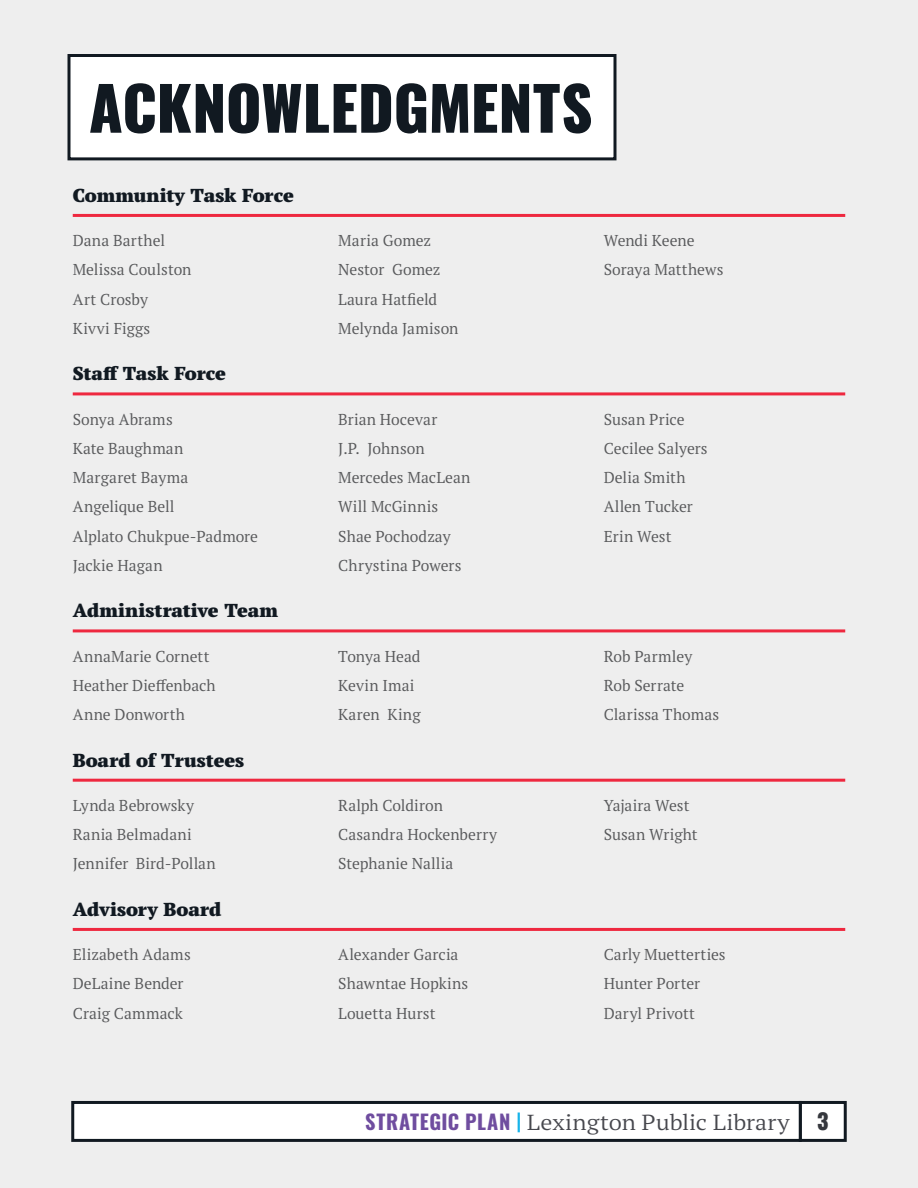
<style>
.page{position:relative;width:918px;height:1188px;background:#eee}
.page>*{position:absolute;margin:0;border:0;box-sizing:border-box;transform-origin:0 0}
.t1{font:800 60.15px "Oswald";letter-spacing:-.005em;color:#111921}
.t2{font:expanded 21.75px "PT Serif Pro";color:#46474d}
.t3{font:800 21.75px "Oswald";color:#35373d}
.t4{font:900 18.75px "PT Serif Pro";color:#111921}
.t5{font:15.75px/29.2px "PT Serif Pro";letter-spacing:.005em;color:#58595b}
.s1{font-family:"Oswald";font-weight:700;font-stretch:normal;font-size:20.25px;color:#6f4d9f}
</style>
<div class="page">
<div style="left:68px;top:54px;width:548px;height:106px;background:#fff;border:3px solid #111921"></div>
<hr style="left:73px;top:214px;width:772px;height:3px;background:#ee283f">
<hr style="left:73px;top:392px;width:772px;height:3px;background:#ee283f">
<hr style="left:73px;top:629px;width:772px;height:3px;background:#ee283f">
<hr style="left:73px;top:779px;width:772px;height:3px;background:#ee283f">
<hr style="left:73px;top:928px;width:772px;height:3px;background:#ee283f">
<div style="left:800px;top:1102px;width:45px;height:38px;background:#fff"></div>
<div style="left:799px;top:1101px;width:48px;height:41px;border:3px solid #111921"></div>
<div style="left:73px;top:1102px;width:727px;height:38px;background:#fff"></div>
<svg style="left:518px;top:1113px;width:2px;height:19px"></svg>
<div style="left:71px;top:1101px;width:731px;height:41px;border:3px solid #111921"></div>
<h1 class="t1" style="left:89px;top:77px;width:505px">ACKNOWLEDGMENTS</h1>
<p class="t4" style="left:73px;top:183px;width:223px">Community Task Force</p>
<p class="t5" style="left:73px;top:226px;width:120px">Dana Barthel<br>Melissa Coulston<br>Art Crosby<br>Kivvi Figgs</p>
<p class="t5" style="left:338px;top:226px;width:122px">Maria Gomez<br>Nestor Gomez<br>Laura Hatfield<br>Melynda Jamison</p>
<p class="t5" style="left:604px;top:226px;width:121px">Wendi Keene<br>Soraya Matthews</p>
<p class="t4" style="left:73px;top:361px;width:155px">Staff Task Force</p>
<p class="t5" style="left:73px;top:404px;width:187px">Sonya Abrams<br>Kate Baughman<br>Margaret Bayma<br>Angelique Bell<br>Alplato Chukpue-Padmore<br>Jackie Hagan</p>
<p class="t5" style="left:338px;top:404px;width:134px">Brian Hocevar<br>J.P. Johnson<br>Mercedes MacLean<br>Will McGinnis<br>Shae Pochodzay<br>Chrystina Powers</p>
<p class="t5" style="left:604px;top:404px;width:106px">Susan Price<br>Cecilee Salyers<br>Delia Smith<br>Allen Tucker<br>Erin West</p>
<p class="t4" style="left:73px;top:598px;width:207px">Administrative Team</p>
<p class="t5" style="left:73px;top:641px;width:144px">AnnaMarie Cornett<br>Heather Dieffenbach<br>Anne Donworth</p>
<p class="t5" style="left:338px;top:641px;width:84px">Tonya Head<br>Kevin Imai<br>Karen King</p>
<p class="t5" style="left:604px;top:641px;width:117px">Rob Parmley<br>Rob Serrate<br>Clarissa Thomas</p>
<p class="t4" style="left:73px;top:748px;width:173px">Board of Trustees</p>
<p class="t5" style="left:73px;top:790px;width:145px">Lynda Bebrowsky<br>Rania Belmadani<br>Jennifer Bird-Pollan</p>
<p class="t5" style="left:338px;top:790px;width:160px">Ralph Coldiron<br>Casandra Hockenberry<br>Stephanie Nallia</p>
<p class="t5" style="left:604px;top:790px;width:95px">Yajaira West<br>Susan Wright</p>
<p class="t4" style="left:73px;top:897px;width:150px">Advisory Board</p>
<p class="t5" style="left:73px;top:940px;width:120px">Elizabeth Adams<br>DeLaine Bender<br>Craig Cammack</p>
<p class="t5" style="left:338px;top:940px;width:132px">Alexander Garcia<br>Shawntae Hopkins<br>Louetta Hurst</p>
<p class="t5" style="left:604px;top:940px;width:123px">Carly Muetterties<br>Hunter Porter<br>Daryl Privott</p>
<h2 class="t2" style="left:365px;top:1107px;width:426px"><span class="s1">STRATEGIC PLAN</span> Lexington Public Library</h2>
<h2 class="t3" style="left:817px;top:1110px;width:13px">3</h2>
</div>
